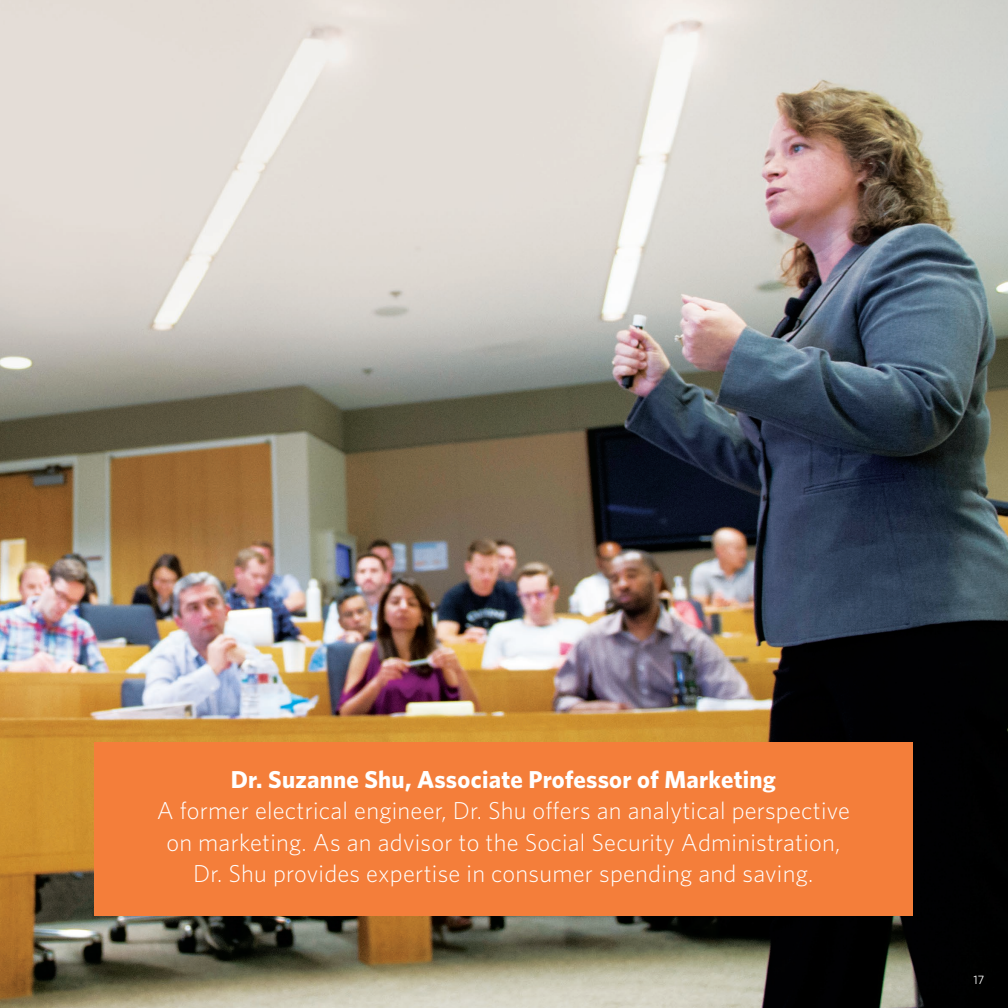
<style>
.page{position:relative;width:1008px;height:1008px;background:#fff}
.page>*{position:absolute;margin:0;border:0;box-sizing:border-box;transform-origin:0 0}
.t1{font:300 24.5px/31.5px "Whitney";letter-spacing:.01em;color:#fff;text-align:center}
.t2{font:700 24.5px "Whitney";letter-spacing:.01em;color:#fff}
.t3{font:12.25px "Whitney";color:#fff}
</style>
<div class="page">
<img style="left:0;top:0;width:1008px;height:1008px">
<div style="left:94px;top:742px;width:819px;height:173px;background:#f47e3a"></div>
<p class="t2" style="left:231px;top:763px;width:547px">Dr. Suzanne Shu, Associate Professor of Marketing</p>
<p class="t1" style="left:157px;top:794px;width:695px">A former electrical engineer, Dr. Shu offers an analytical perspective on marketing. As an advisor to the Social Security Administration,<br>Dr. Shu provides expertise in consumer spending and saving.</p>
<p class="t3" style="left:973px;top:972px;width:12px">17</p>
</div>
